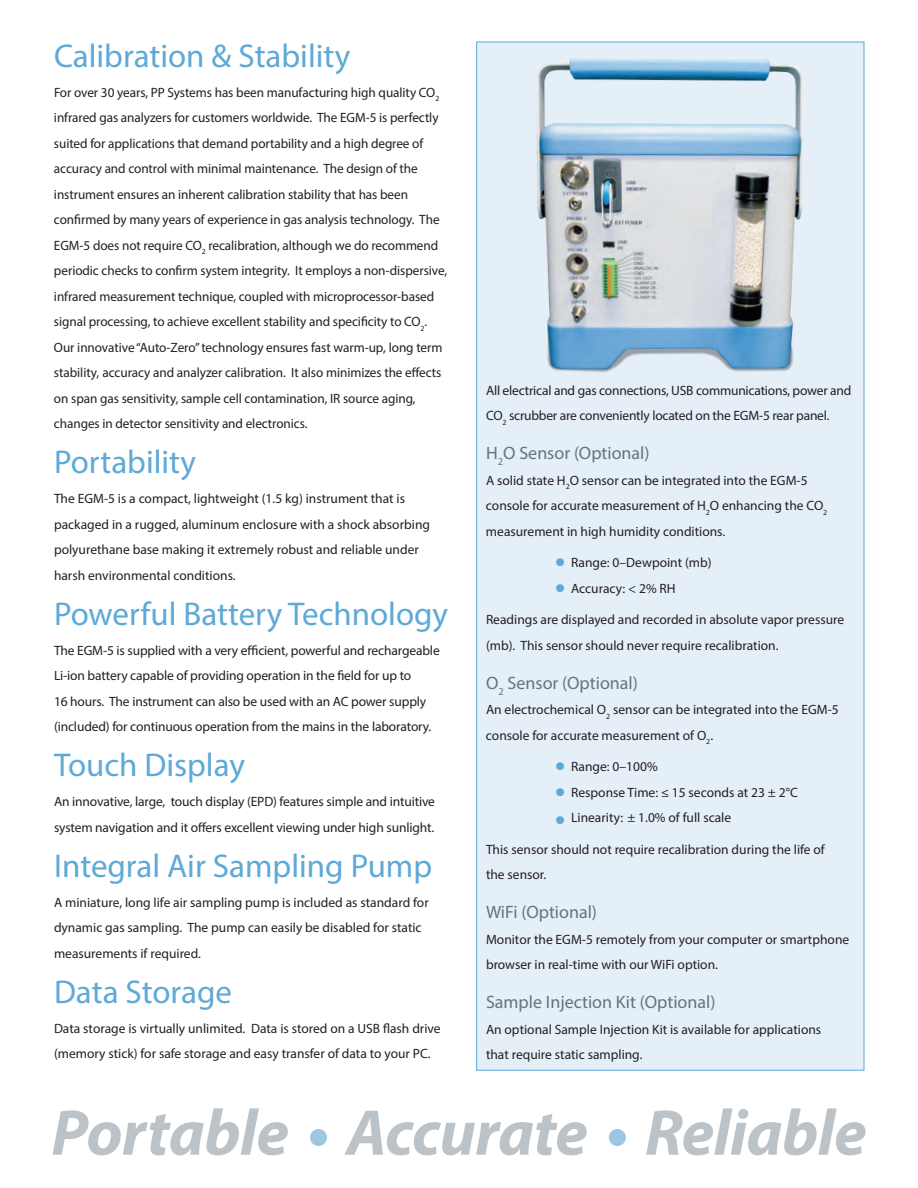
<style>
.page{position:relative;width:918px;height:1188px;background:#fff}
.page>*{position:absolute;margin:0;border:0;box-sizing:border-box;transform-origin:0 0}
.t1{font:italic 700 65.25px "Myriad Pro";letter-spacing:-.01em;color:#bcc3c8}
.section_head{font:33px "Myriad Pro";color:#5da9d7}
.description_subhead{font:18px "Myriad Pro";color:#687379}
.t2{font:13.5px/25.5px "Myriad Pro";letter-spacing:-.005em;color:#231f20}
.s1{font-weight:700;font-size:30px;color:#5da9d7}
.s2{color:#9dc6e5}
</style>
<div class="page">
<div style="left:476px;top:42px;width:388px;height:1029px;background:#e5eff8;border:1px solid #5da9d7"></div>
<img style="left:536px;top:58px;width:268px;height:314px">
<p class="section_head" style="left:54px;top:35px;width:298px">Calibration &amp; Stability</p>
<p class="t2" style="left:54px;top:79px;width:395px">For over 30 years, PP Systems has been manufacturing high quality CO<sub>2 </sub>infrared gas analyzers for customers worldwide. The EGM-5 is perfectly suited for applications that demand portability and a high degree of accuracy and control with minimal maintenance. The design of the instrument ensures an inherent calibration stability that has been confirmed by many years of experience in gas analysis technology. The EGM-5 does not require CO<sub>2</sub> recalibration, although we do recommend periodic checks to confirm system integrity. It employs a non-dispersive, infrared measurement technique, coupled with microprocessor-based signal processing, to achieve excellent stability and specificity to CO<sub>2</sub>.<br>Our innovative “Auto-Zero” technology ensures fast warm-up, long term stability, accuracy and analyzer calibration. It also minimizes the effects on span gas sensitivity, sample cell contamination, IR source aging, changes in detector sensitivity and electronics.</p>
<p class="section_head" style="left:54px;top:442px;width:144px">Portability</p>
<p class="t2" style="left:54px;top:486px;width:378px">The EGM-5 is a compact, lightweight (1.5 kg) instrument that is packaged in a rugged, aluminum enclosure with a shock absorbing polyurethane base making it extremely robust and reliable under harsh environmental conditions.</p>
<p class="section_head" style="left:54px;top:593px;width:396px">Powerful Battery Technology</p>
<p class="t2" style="left:54px;top:637px;width:387px">The EGM-5 is supplied with a very efficient, powerful and rechargeable Li-ion battery capable of providing operation in the field for up to<br>16 hours. The instrument can also be used with an AC power supply (included) for continuous operation from the mains in the laboratory.</p>
<p class="section_head" style="left:54px;top:745px;width:192px">Touch Display</p>
<p class="t2" style="left:54px;top:789px;width:383px">An innovative, large, touch display (EPD) features simple and intuitive system navigation and it offers excellent viewing under high sunlight.</p>
<p class="section_head" style="left:54px;top:845px;width:380px">Integral Air Sampling Pump</p>
<p class="t2" style="left:54px;top:889px;width:376px">A miniature, long life air sampling pump is included as standard for dynamic gas sampling. The pump can easily be disabled for static measurements if required.</p>
<p class="section_head" style="left:54px;top:971px;width:180px">Data Storage</p>
<p class="t2" style="left:54px;top:1015px;width:388px">Data storage is virtually unlimited. Data is stored on a USB flash drive (memory stick) for safe storage and easy transfer of data to your PC.</p>
<p class="t2" style="left:486px;top:377px;width:367px">All electrical and gas connections, USB communications, power and<br>CO<sub>2</sub> scrubber are conveniently located on the EGM-5 rear panel.</p>
<p class="description_subhead" style="left:486px;top:442px;width:165px">H<sub>2</sub>O Sensor (Optional)</p>
<p class="t2" style="left:486px;top:467px;width:343px">A solid state H<sub>2</sub>O sensor can be integrated into the EGM-5 console for accurate measurement of H<sub>2</sub>O enhancing the CO<sub>2 </sub>measurement in high humidity conditions.</p>
<p class="t2" style="left:555px;top:550px;width:158px"><span class="s1">•</span> Range: 0–Dewpoint (mb)</p>
<p class="t2" style="left:555px;top:575px;width:122px"><span class="s1">•</span> Accuracy: &lt; 2% RH</p>
<p class="t2" style="left:486px;top:607px;width:360px">Readings are displayed and recorded in absolute vapor pressure (mb). This sensor should never require recalibration.</p>
<p class="description_subhead" style="left:486px;top:672px;width:153px">O<sub>2</sub> Sensor (Optional)</p>
<p class="t2" style="left:486px;top:697px;width:354px">An electrochemical O<sub>2</sub> sensor can be integrated into the EGM-5 console for accurate measurement of O<sub>2</sub>.</p>
<p class="t2" style="left:555px;top:754px;width:104px"><span class="s1">•</span> Range: 0–100%</p>
<p class="t2" style="left:555px;top:779px;width:244px"><span class="s1">•</span> Response Time: ≤ 15 seconds at 23 ± 2°C</p>
<p class="t2" style="left:555px;top:805px;width:178px"><span class="s1">•</span> Linearity: ± 1.0% of full scale</p>
<p class="t2" style="left:486px;top:836px;width:340px">This sensor should not require recalibration during the life of</p>
<p class="t2" style="left:486px;top:862px;width:62px">the sensor.</p>
<p class="description_subhead" style="left:486px;top:901px;width:113px">WiFi (Optional)</p>
<p class="t2" style="left:486px;top:926px;width:365px">Monitor the EGM-5 remotely from your computer or smartphone browser in real-time with our WiFi option.</p>
<p class="description_subhead" style="left:486px;top:991px;width:231px">Sample Injection Kit (Optional)</p>
<p class="t2" style="left:486px;top:1016px;width:337px">An optional Sample Injection Kit is available for applications</p>
<p class="t2" style="left:486px;top:1042px;width:158px">that require static sampling.</p>
<p class="t1" style="left:51px;top:1090px;width:817px">Portable <span class="s2">•</span> Accurate <span class="s2">•</span> Reliable</p>
</div>
